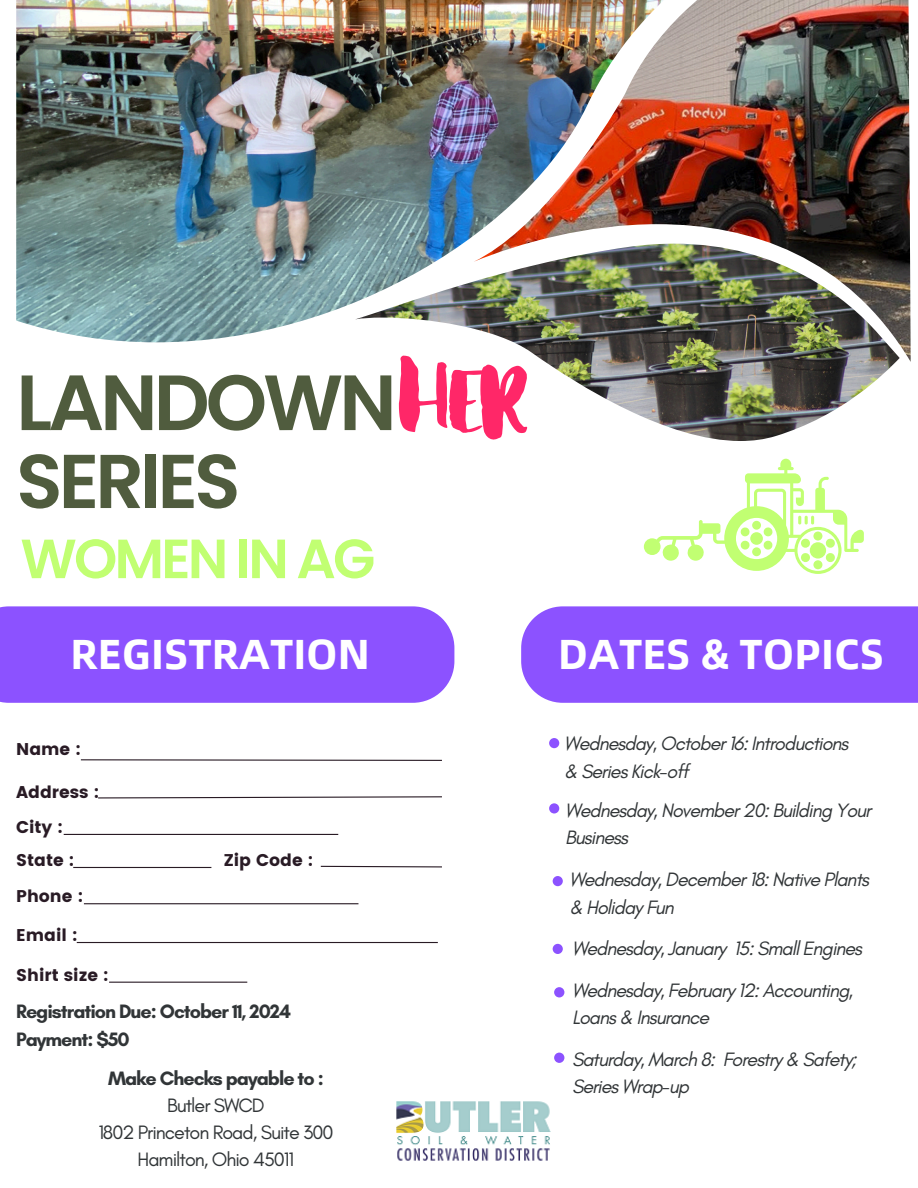
<style>
.page{position:relative;width:918px;height:1188px;background:#fff}
.page>*{position:absolute;margin:0;border:0;box-sizing:border-box;transform-origin:0 0}
.t1{font:96.6px "Bloom Skirt";color:#ff2768}
.t2{font:600 78.15px "Poppins";letter-spacing:-.05em;color:#505c3e}
.t3{font:600 76.2px "Poppins";letter-spacing:-.05em;color:#505c3e}
.t4{font:600 55.2px "Poppins";letter-spacing:-.05em;color:#c1ff72}
.t5{font:700 42.3px "Alibaba Sans";color:#fff}
.t6{font:italic 19.8px/27.5px "Glacial Indifference";letter-spacing:-.05em;color:#313537}
.t7{font:19.8px/27px "Glacial Indifference";letter-spacing:-.05em;color:#313537;text-align:center}
.t8{font:700 19.8px "Glacial Indifference";letter-spacing:-.05em;color:#313537}
.t9{font:16.95px "Poppins";color:#291b25}
.s1{font-weight:700}
</style>
<div class="page">
<div style="left:0;top:606px;width:454px;height:97px;background:#8c52ff"></div>
<div style="left:549px;top:738px;width:10px;height:10px;background:#8c52ff;border-radius:50%"></div>
<div style="left:549px;top:803px;width:10px;height:11px;background:#8c52ff;border-radius:50%"></div>
<div style="left:553px;top:876px;width:10px;height:10px;background:#8c52ff;border-radius:50%"></div>
<div style="left:554px;top:1053px;width:10px;height:10px;background:#8c52ff;border-radius:50%"></div>
<img style="left:396px;top:1101px;width:155px;height:60px">
<div style="left:521px;top:606px;width:397px;height:97px;background:#8c52ff"></div>
<div style="left:553px;top:944px;width:10px;height:10px;background:#8c52ff;border-radius:50%"></div>
<div style="left:554px;top:987px;width:10px;height:10px;background:#8c52ff;border-radius:50%"></div>
<hr style="left:64px;top:834px;width:274px;height:1px;background:#291b25">
<svg style="left:80px;top:759px;width:362px;height:2px"></svg>
<svg style="left:98px;top:796px;width:344px;height:3px"></svg>
<hr style="left:73px;top:867px;width:138px;height:1px;background:#291b25">
<hr style="left:84px;top:903px;width:274px;height:1px;background:#291b25">
<hr style="left:77px;top:942px;width:361px;height:1px;background:#291b25">
<hr style="left:109px;top:982px;width:138px;height:1px;background:#291b25">
<svg style="left:320px;top:865px;width:122px;height:3px"></svg>
<img style="left:847px;top:0;width:64px;height:362px">
<img style="left:16px;top:0;width:831px;height:342px">
<img style="left:355px;top:244px;width:544px;height:197px">
<svg style="left:644px;top:459px;width:220px;height:115px"></svg>
<div style="left:752px;top:547px;width:9px;height:9px;background:#c1ff72;border-radius:50%"></div>
<p class="t1" style="left:399px;top:341px;width:131px">HER</p>
<h5 class="t2" style="left:16px;top:348px;width:382px">LANDOWN</h5>
<h6 class="t3" style="left:16px;top:428px;width:226px">SERIES</h6>
<h6 class="t4" style="left:20px;top:520px;width:357px">WOMEN IN AG</h6>
<h4 class="t5" style="left:70px;top:619px;width:301px">REGISTRATION</h4>
<p class="t9" style="left:16px;top:739px;width:66px">Name :</p>
<p class="t9" style="left:16px;top:782px;width:85px">Address :</p>
<p class="t9" style="left:16px;top:817px;width:48px">City :</p>
<p class="t9" style="left:16px;top:851px;width:60px">State :</p>
<p class="t9" style="left:224px;top:851px;width:91px">Zip Code :</p>
<h4 class="t9" style="left:16px;top:886px;width:68px">Phone :</h4>
<p class="t9" style="left:16px;top:925px;width:63px">Email :</p>
<h6 class="t9" style="left:16px;top:966px;width:94px">Shirt size :</h6>
<h6 class="t8" style="left:16px;top:999px;width:276px">Registration Due: October 11, 2024</h6>
<p class="t8" style="left:16px;top:1028px;width:115px">Payment: $50</p>
<h6 class="t7" style="left:98px;top:1065px;width:237px"><span class="s1">Make Checks payable to :<br></span>Butler SWCD<br>1802 Princeton Road, Suite 300<br>Hamilton, Ohio 45011</h6>
<p class="t5" style="left:558px;top:619px;width:327px">DATES &amp; TOPICS</p>
<p class="t6" style="left:564px;top:730px;width:286px">Wednesday, October 16: Introductions &amp; Series Kick-off</p>
<h1 class="t6" style="left:565px;top:796px;width:308px">Wednesday, November 20: Building Your<br>Business</h1>
<h2 class="t6" style="left:569px;top:866px;width:301px">Wednesday, December 18: Native Plants &amp; Holiday Fun</h2>
<h2 class="t6" style="left:572px;top:935px;width:292px">Wednesday, January 15: Small Engines</h2>
<p class="t6" style="left:572px;top:976px;width:283px">Wednesday, February 12: Accounting,<br>Loans &amp; Insurance</p>
<h3 class="t6" style="left:572px;top:1045px;width:286px">Saturday, March 8: Forestry &amp; Safety;<br>Series Wrap-up</h3>
</div>
